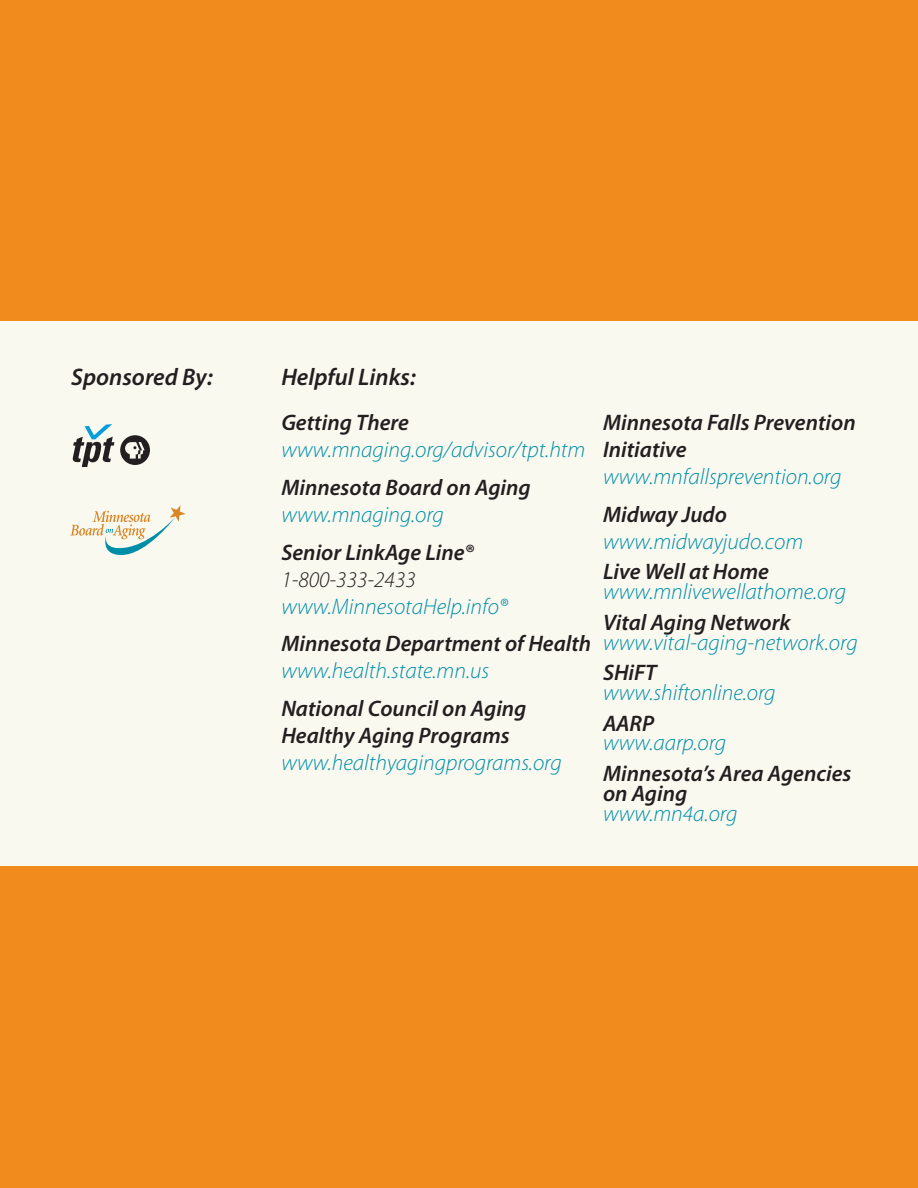
<style>
.page{position:relative;width:918px;height:1188px;background:#f28b1d}
.page>*{position:absolute;margin:0;border:0;box-sizing:border-box;transform-origin:0 0}
.t1{font:italic 600 24px "Myriad Pro";color:#231f20}
.t2{font:italic 300 22.5px "Myriad Pro";color:#008da8}
.t3{font:italic 600 22.5px/27px "Myriad Pro";color:#231f20}
.t4{font:italic 300 22.5px "Myriad Pro";color:#231f20}
</style>
<div class="page">
<div style="left:0;top:322px;width:918px;height:544px;background:#f9f9f0"></div>
<svg style="left:120px;top:435px;width:30px;height:30px"></svg>
<svg style="left:73px;top:424px;width:41px;height:43px"></svg>
<svg style="left:70px;top:505px;width:116px;height:50px"></svg>
<p class="t1" style="left:71px;top:361px;width:143px">Sponsored By:</p>
<p class="t1" style="left:281px;top:361px;width:136px">Helpful Links:</p>
<p class="t3" style="left:281px;top:408px;width:129px">Getting There</p>
<p class="t2" style="left:281px;top:438px;width:306px">www.mnaging.org/advisor/tpt.htm</p>
<p class="t3" style="left:281px;top:473px;width:251px">Minnesota Board on Aging</p>
<p class="t2" style="left:281px;top:502px;width:164px">www.mnaging.org</p>
<p class="t3" style="left:281px;top:538px;width:194px">Senior LinkAge Line®</p>
<p class="t4" style="left:281px;top:567px;width:136px">1-800-333-2433</p>
<p class="t2" style="left:281px;top:594px;width:228px">www.MinnesotaHelp.info®</p>
<p class="t3" style="left:281px;top:630px;width:311px">Minnesota Department of Health</p>
<p class="t2" style="left:281px;top:659px;width:210px">www.health.state.mn.us</p>
<p class="t3" style="left:281px;top:695px;width:247px">National Council on Aging<br>Healthy Aging Programs</p>
<p class="t2" style="left:281px;top:751px;width:282px">www.healthyagingprograms.org</p>
<p class="t3" style="left:603px;top:408px;width:254px">Minnesota Falls Prevention<br>Initiative</p>
<p class="t2" style="left:603px;top:465px;width:240px">www.mnfallsprevention.org</p>
<p class="t3" style="left:603px;top:500px;width:126px">Midway Judo</p>
<p class="t2" style="left:603px;top:529px;width:202px">www.midwayjudo.com</p>
<p class="t3" style="left:603px;top:558px;width:167px">Live Well at Home</p>
<p class="t2" style="left:603px;top:580px;width:244px">www.mnlivewellathome.org</p>
<p class="t3" style="left:603px;top:608px;width:189px">Vital Aging Network</p>
<p class="t2" style="left:603px;top:630px;width:256px">www.vital-aging-network.org</p>
<p class="t3" style="left:603px;top:659px;width:55px">SHiFT</p>
<p class="t2" style="left:603px;top:681px;width:174px">www.shiftonline.org</p>
<p class="t3" style="left:603px;top:709px;width:53px">AARP</p>
<p class="t2" style="left:603px;top:731px;width:125px">www.aarp.org</p>
<p class="t3" style="left:603px;top:763px;width:250px;line-height:19.8px">Minnesota’s Area Agencies on Aging</p>
<p class="t2" style="left:603px;top:801px;width:136px">www.mn4a.org</p>
</div>
